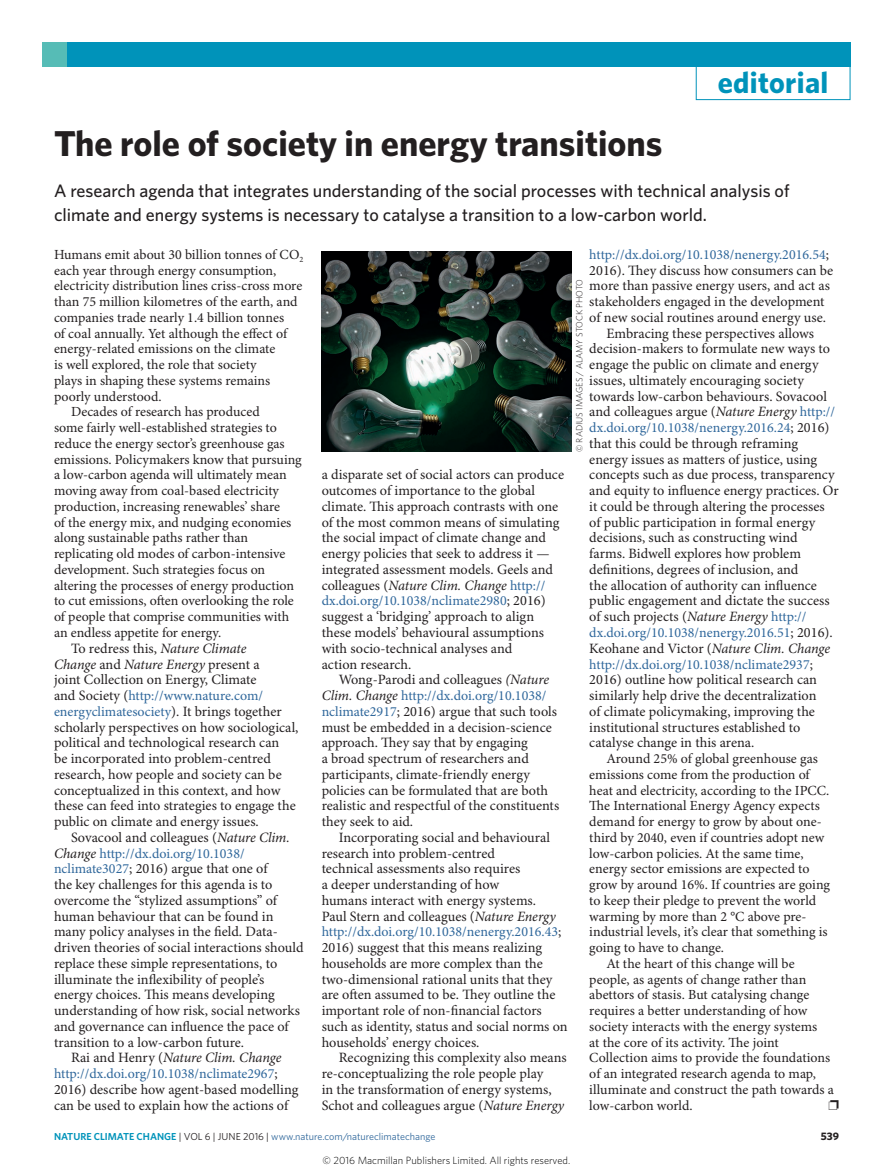
<style>
.page{position:relative;width:893px;height:1174px;background:#fff}
.page>*{position:absolute;margin:0;border:0;box-sizing:border-box;transform-origin:0 0}
.Title{font:700 36px "Whitney";color:#231f20}
.t1{font:700 30px "Whitney";letter-spacing:.01em;color:#0093ba}
.Title-2{font:500 18px/24px "Whitney";color:#231f20}
.Body_text{font:14.25px/15.8px "Minion Pro";color:#231f20}
.Body_text-2{font:italic 14.25px "Minion Pro";letter-spacing:-.01em;color:#231f20}
.Body_text-3{font:13.95px/15.8px "Minion Pro";color:#231f20}
.Body_text-4{font:13.95px/15.8px "Minion Pro";color:#2f679b}
.Body_first{font:13.95px/15.8px "Minion Pro";color:#231f20}
.t2{font:700 10.8px "Whitney";color:#231f20}
.t3{font:300 10.5px "Whitney";color:#000}
.t4{font:10.2px "Whitney";color:#2f679b}
.Picture_credit{font:9px "Whitney Light 2";color:#231f20}
.s1{font-style:italic}
.s2{font-size:14.25px;color:#231f20}
.s3{font-style:italic;font-size:14.25px;color:#231f20}
.s4{font-size:13.95px;color:#2f679b}
.s5{font-style:normal}
.s6{font-weight:600;color:#0093ba}
.s7{color:#231f20}
</style>
<div class="page">
<div style="left:696px;top:66px;width:154px;height:34px;border:1px solid #0093ba"></div>
<div style="left:43px;top:43px;width:807px;height:24px;background:#0093ba"></div>
<div style="left:43px;top:43px;width:24px;height:24px;background:#56bcb6"></div>
<img style="left:322px;top:252px;width:249px;height:200px">
<p class="Title" style="left:54px;top:120px;width:610px">The role of society in energy transitions</p>
<h2 class="t1" style="left:718px;top:62px;width:112px">editorial</h2>
<p class="Title-2" style="left:54px;top:179px;width:737px">A research agenda that integrates understanding of the social processes with technical analysis of climate and energy systems is necessary to catalyse a transition to a low-carbon world.</p>
<p class="Body_first" style="left:54px;top:247px;width:251px">Humans emit about 30 billion tonnes of CO<sub>2 </sub>each year through energy consumption, electricity distribution lines criss-cross more than 75 million kilometres of the earth, and companies trade nearly 1.4 billion tonnes<br>of coal annually. Yet although the effect of energy-related emissions on the climate<br>is well explored, the role that society<br>plays in shaping these systems remains poorly understood.</p>
<p class="Body_text-3" style="left:54px;top:404px;width:249px;text-indent:17px">Decades of research has produced<br>some fairly well-established strategies to reduce the energy sector’s greenhouse gas emissions. Policymakers know that pursuing a low-carbon agenda will ultimately mean moving away from coal-based electricity production, increasing renewables’ share<br>of the energy mix, and nudging economies along sustainable paths rather than replicating old modes of carbon-intensive development. Such strategies focus on altering the processes of energy production to cut emissions, often overlooking the role of people that comprise communities with an endless appetite for energy.</p>
<p class="Body_text" style="left:54px;top:641px;width:207px;text-align:center">To redress this, <span class="s1">Nature Climate<br>Change</span> and <span class="s1">Nature Energy</span> present a joint Collection on Energy, Climate</p>
<p class="Body_text-4" style="left:54px;top:688px;width:229px"><span class="s2">and Society (</span>http://www.nature.com/ energyclimatesociety<span class="s2">). It brings together</span></p>
<p class="Body_text" style="left:54px;top:719px;width:246px">scholarly perspectives on how sociological, political and technological research can<br>be incorporated into problem-centred research, how people and society can be conceptualized in this context, and how these can feed into strategies to engage the public on climate and energy issues.</p>
<p class="Body_text" style="left:71px;top:830px;width:220px">Sovacool and colleagues (<span class="s1">Nature Clim.</span></p>
<p class="Body_text-4" style="left:54px;top:845px;width:192px"><span class="s3">Change</span> http://dx.doi.org/10.1038/</p>
<p class="Body_text" style="left:54px;top:861px;width:251px"><span class="s4">nclimate3027</span>; 2016) argue that one of<br>the key challenges for this agenda is to overcome the “stylized assumptions” of human behaviour that can be found in many policy analyses in the field. Data&shy;driven theories of social interactions should replace these simple representations, to illuminate the inflexibility of people’s energy choices. This means developing understanding of how risk, social networks and governance can influence the pace of transition to a low-carbon future.</p>
<p class="Body_text-2" style="left:71px;top:1049px;width:212px"><span class="s5">Rai and Henry (</span>Nature Clim. Change</p>
<p class="Body_text-4" style="left:54px;top:1066px;width:225px">http://dx.doi.org/10.1038/nclimate2967<span class="s2">;</span></p>
<p class="Body_text" style="left:54px;top:1082px;width:246px">2016) describe how agent-based modelling can be used to explain how the actions of</p>
<p class="Body_text" style="left:322px;top:467px;width:244px">a disparate set of social actors can produce outcomes of importance to the global climate. This approach contrasts with one of the most common means of simulating the social impact of climate change and energy policies that seek to address it — integrated assessment models. Geels and colleagues (<span class="s1">Nature Clim. Change</span> <span class="s4">http://</span></p>
<p class="Body_text-4" style="left:322px;top:593px;width:225px">dx.doi.org/10.1038/nclimate2980<span class="s2">; 2016)</span></p>
<p class="Body_text" style="left:322px;top:609px;width:224px">suggest a ‘bridging’ approach to align these models’ behavioural assumptions with socio-technical analyses and action research.</p>
<p class="Body_text" style="left:339px;top:672px;width:212px">Wong-Parodi and colleagues <span class="s1">(Nature</span></p>
<p class="Body_text-4" style="left:322px;top:688px;width:226px"><span class="s3">Clim. Change</span> http://dx.doi.org/10.1038/</p>
<p class="Body_text" style="left:322px;top:704px;width:239px"><span class="s4">nclimate2917</span>; 2016) argue that such tools must be embedded in a decision-science approach. They say that by engaging<br>a broad spectrum of researchers and participants, climate-friendly energy policies can be formulated that are both realistic and respectful of the constituents they seek to aid.</p>
<p class="Body_text" style="left:322px;top:830px;width:236px;text-indent:17px">Incorporating social and behavioural research into problem-centred<br>technical assessments also requires<br>a deeper understanding of how<br>humans interact with energy systems.<br>Paul Stern and colleagues (<span class="s1">Nature Energy</span></p>
<p class="Body_text-4" style="left:322px;top:924px;width:241px">http://dx.doi.org/10.1038/nenergy.2016.43<span class="s2">;</span></p>
<p class="Body_text" style="left:322px;top:940px;width:248px">2016) suggest that this means realizing households are more complex than the two-dimensional rational units that they are often assumed to be. They outline the important role of non-financial factors such as identity, status and social norms on households’ energy choices.</p>
<p class="Body_text" style="left:322px;top:1050px;width:246px;text-indent:17px">Recognizing this complexity also means re-conceptualizing the role people play<br>in the transformation of energy systems, Schot and colleagues argue (<span class="s1">Nature Energy</span></p>
<p class="Body_text-4" style="left:589px;top:247px;width:241px">http://dx.doi.org/10.1038/nenergy.2016.54<span class="s2">;</span></p>
<p class="Body_text" style="left:589px;top:263px;width:246px">2016). They discuss how consumers can be more than passive energy users, and act as stakeholders engaged in the development of new social routines around energy use.</p>
<p class="Body_text" style="left:589px;top:326px;width:247px;text-indent:17px">Embracing these perspectives allows decision-makers to formulate new ways to engage the public on climate and energy issues, ultimately encouraging society towards low-carbon behaviours. Sovacool and colleagues argue (<span class="s1">Nature Energy</span> <span class="s4">http://</span></p>
<p class="Body_text-4" style="left:589px;top:420px;width:242px">dx.doi.org/10.1038/nenergy.2016.24<span class="s2">; 2016)</span></p>
<p class="Body_text" style="left:589px;top:436px;width:251px">that this could be through reframing energy issues as matters of justice, using concepts such as due process, transparency and equity to influence energy practices. Or it could be through altering the processes of public participation in formal energy decisions, such as constructing wind<br>farms. Bidwell explores how problem definitions, degrees of inclusion, and<br>the allocation of authority can influence public engagement and dictate the success of such projects (<span class="s1">Nature Energy</span> <span class="s4">http://</span></p>
<p class="Body_text-4" style="left:589px;top:625px;width:245px">dx.doi.org/10.1038/nenergy.2016.51<span class="s2">; 2016).</span></p>
<p class="Body_text" style="left:589px;top:641px;width:242px">Keohane and Victor (<span class="s1">Nature Clim. Change</span></p>
<p class="Body_text-4" style="left:589px;top:656px;width:225px">http://dx.doi.org/10.1038/nclimate2937<span class="s2">;</span></p>
<p class="Body_text" style="left:589px;top:672px;width:229px">2016) outline how political research can similarly help drive the decentralization of climate policymaking, improving the institutional structures established to catalyse change in this arena.</p>
<p class="Body_text-3" style="left:589px;top:751px;width:242px;text-indent:17px">Around 25% of global greenhouse gas emissions come from the production of heat and electricity, according to the IPCC.<br>The International Energy Agency expects demand for energy to grow by about one&shy;third by 2040, even if countries adopt new low-carbon policies. At the same time, energy sector emissions are expected to grow by around 16%. If countries are going to keep their pledge to prevent the world warming by more than 2 °C above pre&shy;industrial levels, it’s clear that something is going to have to change.</p>
<p class="Body_text-3" style="left:589px;top:956px;width:246px;text-indent:17px">At the heart of this change will be people, as agents of change rather than abettors of stasis. But catalysing change requires a better understanding of how society interacts with the energy systems<br>at the core of its activity. The joint Collection aims to provide the foundations of an integrated research agenda to map, illuminate and construct the path towards a low-carbon world.</p>
<p class="Picture_credit" style="left:573px;top:452px;width:175px;rotate:-90deg">© RADIUS IMAGES / ALAMY STOCK PHOTO</p>
<p class="t4" style="left:54px;top:1129px;width:383px"><span class="s6">NATURE CLIMATE CHANGE</span> <span class="s7">| VOL 6 | JUNE 2016 |</span> www.nature.com/natureclimatechange</p>
<p class="t2" style="left:821px;top:1129px;width:20px">539</p>
<p class="t3" style="left:323px;top:1153px;width:249px">© 2016 Macmillan Publishers Limited. All rights reserved.</p>
</div>
